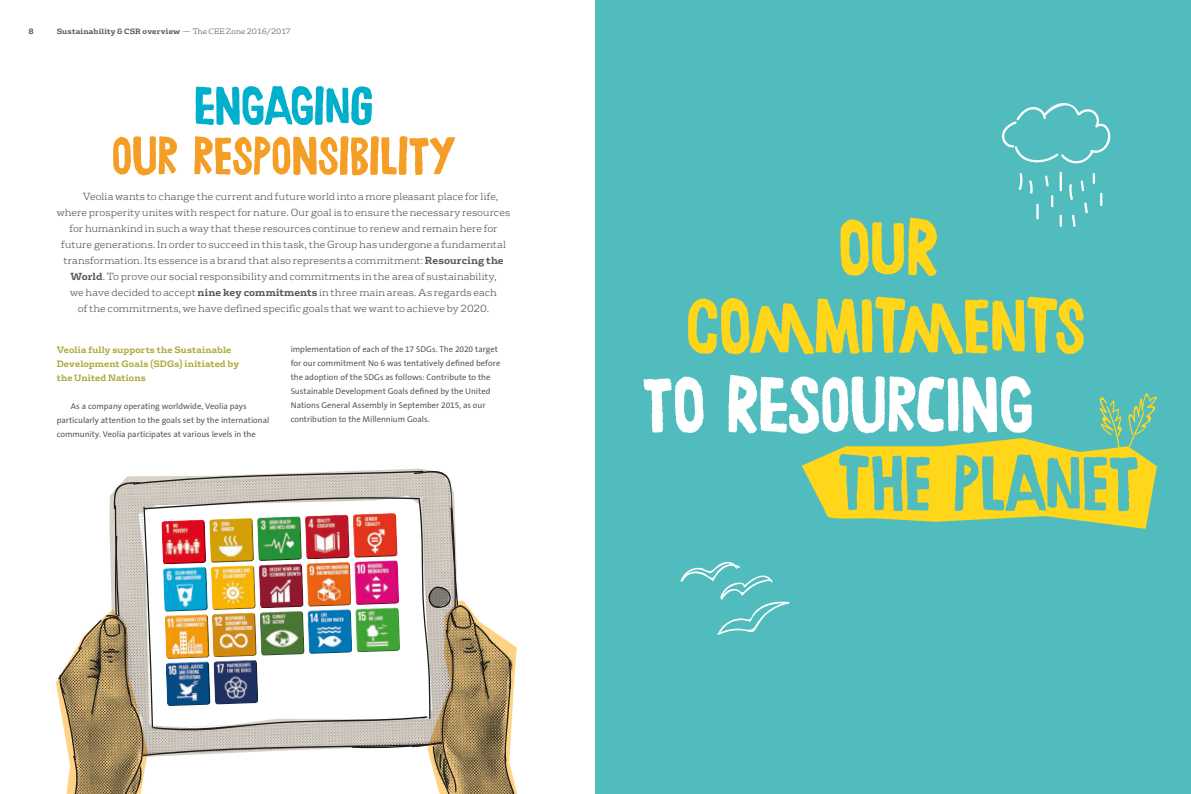
<style>
.page{position:relative;width:1191px;height:794px;background:#fff}
.page>*{position:absolute;margin:0;border:0;box-sizing:border-box;transform-origin:0 0}
.t1{font:78.6px/78.6px "Chronic";color:#ffd61a;text-align:center}
.t2{font:78.6px "Chronic";letter-spacing:-.005em;color:#fff}
.t3{font:78.6px "Chronic";color:#51bcbe}
.t4{font:54px "Chronic";color:#f59e25}
.t5{font:54px "Chronic";color:#00afcb}
.t6{font:300 10px "FS Rufus";letter-spacing:.005em;color:#575756}
.t7{font:700 9px/14px "FS Rufus";letter-spacing:.01em;color:#ada939}
.t8{font:8.5px/14px "The Sans Veolia W5 Pla";color:#575756}
.t9{font:700 7.5px "FS Rufus";letter-spacing:.02em;color:#575756}
.s1{font-weight:300}
.s2{font-weight:700}
</style>
<div class="page">
<div style="left:595px;top:0;width:596px;height:794px;background:#51bcbe"></div>
<svg style="left:1002px;top:103px;width:109px;height:124px"></svg>
<svg style="left:680px;top:561px;width:109px;height:74px"></svg>
<svg style="left:801px;top:393px;width:356px;height:136px"></svg>
<img style="left:56px;top:468px;width:461px;height:326px">
<p class="t9" style="left:28px;top:25px;width:7px">8</p>
<p class="t9" style="left:57px;top:25px;width:235px">Sustainability &amp; CSR overview <span class="s1">— The CEE Zone 2016/2017</span></p>
<h2 class="t5" style="left:194px;top:74px;width:180px">ENGAGING</h2>
<h2 class="t4" style="left:112px;top:124px;width:345px">OUR RESPONSIBILITY</h2>
<p class="t6" style="left:83px;top:189px;width:417px">Veolia wants to change the current and future world into a more pleasant place for life,</p>
<p class="t6" style="left:57px;top:205px;width:455px">where prosperity unites with respect for nature. Our goal is to ensure the necessary resources</p>
<p class="t6" style="left:70px;top:221px;width:429px">for humankind in such a way that these resources continue to renew and remain here for</p>
<p class="t6" style="left:61px;top:237px;width:446px">future generations. In order to succeed in this task, the Group has undergone a fundamental</p>
<p class="t6" style="left:63px;top:253px;width:442px">transformation. Its essence is a brand that also represents a commitment: <span class="s2">Resourcing the</span></p>
<p class="t6" style="left:71px;top:269px;width:427px"><span class="s2">World</span>. To prove our social responsibility and commitments in the area of sustainability,</p>
<p class="t6" style="left:70px;top:285px;width:428px">we have decided to accept <span class="s2">nine key commitments</span> in three main areas. As regards each</p>
<p class="t6" style="left:78px;top:301px;width:413px">of the commitments, we have defined specific goals that we want to achieve by 2020.</p>
<p class="t7" style="left:57px;top:342px;width:184px">Veolia fully supports the Sustainable<br>Development Goals (SDGs) initiated by the United Nations</p>
<p class="t8" style="left:57px;top:399px;width:214px;text-indent:14px">As a company operating worldwide, Veolia pays particularly attention to the goals set by the international community. Veolia participates at various levels in the</p>
<p class="t8" style="left:291px;top:342px;width:211px">implementation of each of the 17 SDGs. The 2020 target for our commitment No 6 was tentatively defined before the adoption of the SDGs as follows: Contribute to the Sustainable Development Goals defined by the United Nations General Assembly in September 2015, as our contribution to the Millennium Goals.</p>
<h1 class="t1" style="left:686px;top:210px;width:400px">OUR<br>COMMITMENTS</h1>
<h1 class="t2" style="left:642px;top:358px;width:392px">TO RESOURCING</h1>
<h1 class="t3" style="left:838px;top:436px;width:302px">THE PLANET</h1>
</div>
